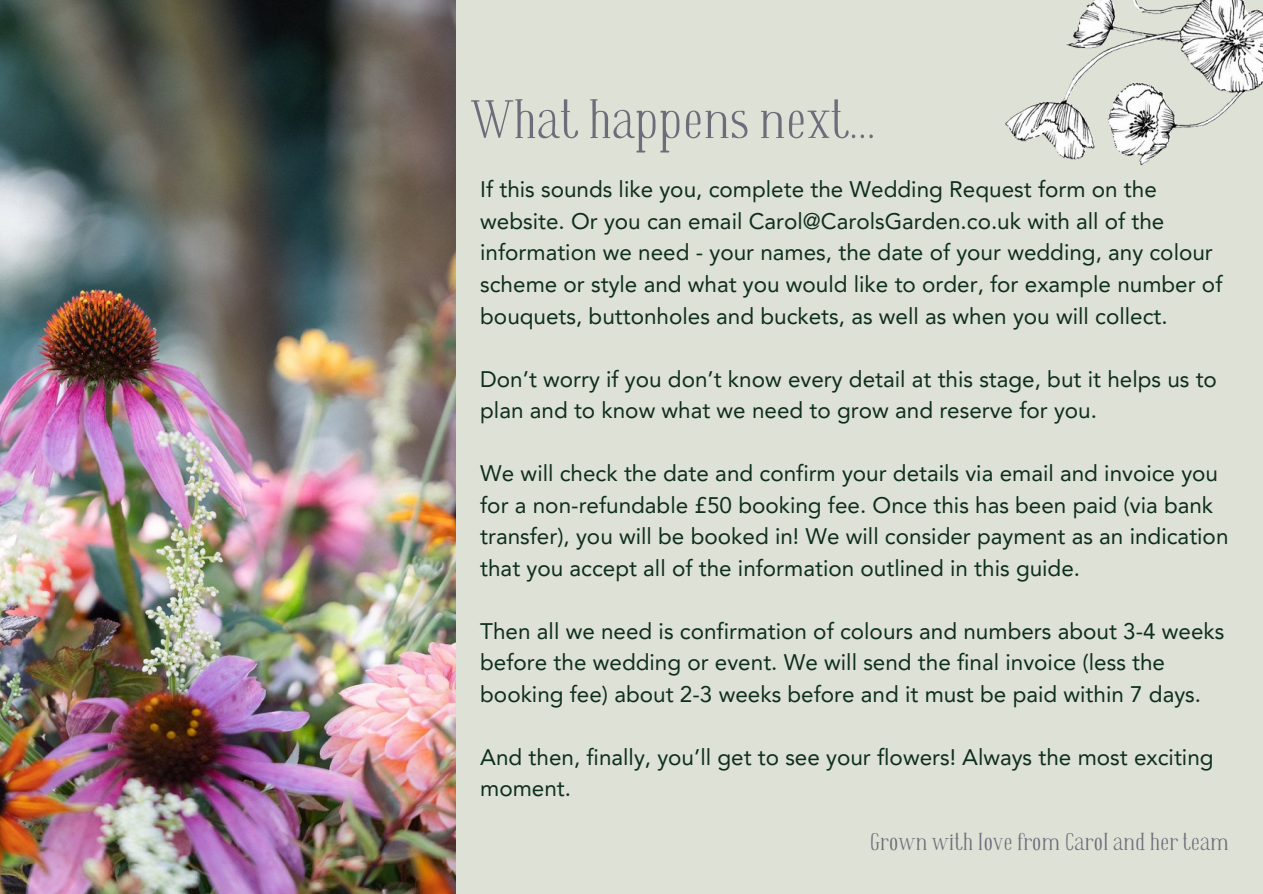
<style>
.page{position:relative;width:1263px;height:894px;background:#fff}
.page>*{position:absolute;margin:0;border:0;box-sizing:border-box;transform-origin:0 0}
.t1{font:54px "Wes";color:#6b6e7a}
.t2{font:24px "Wes";color:#6b6e7a}
.t3{font:22.5px/31.5px "Avenir LT Pro";color:#0d2e1e}
</style>
<div class="page">
<div style="left:0;top:0;width:1263px;height:893px;background:#dee1d5"></div>
<img style="left:0;top:0;width:455px;height:893px">
<img style="left:1005px;top:0;width:258px;height:166px">
<p class="t1" style="left:471px;top:89px;width:406px">What happens next...</p>
<p class="t3" style="left:480px;top:176px;width:744px">If this sounds like you, complete the Wedding Request form on the website. Or you can email Carol@CarolsGarden.co.uk with all of the information we need - your names, the date of your wedding, any colour scheme or style and what you would like to order, for example number of bouquets, buttonholes and buckets, as well as when you will collect.</p>
<p class="t3" style="left:480px;top:365px;width:738px">Don’t worry if you don’t know every detail at this stage, but it helps us to plan and to know what we need to grow and reserve for you.</p>
<p class="t3" style="left:480px;top:459px;width:750px">We will check the date and confirm your details via email and invoice you for a non-refundable £50 booking fee. Once this has been paid (via bank transfer), you will be booked in! We will consider payment as an indication that you accept all of the information outlined in this guide.</p>
<p class="t3" style="left:480px;top:617px;width:746px">Then all we need is confirmation of colours and numbers about 3-4 weeks before the wedding or event. We will send the final invoice (less the booking fee) about 2-3 weeks before and it must be paid within 7 days.</p>
<p class="t3" style="left:480px;top:743px;width:735px">And then, finally, you’ll get to see your flowers! Always the most exciting moment.</p>
<p class="t2" style="left:869px;top:828px;width:361px">Grown with love from Carol and her team</p>
</div>
